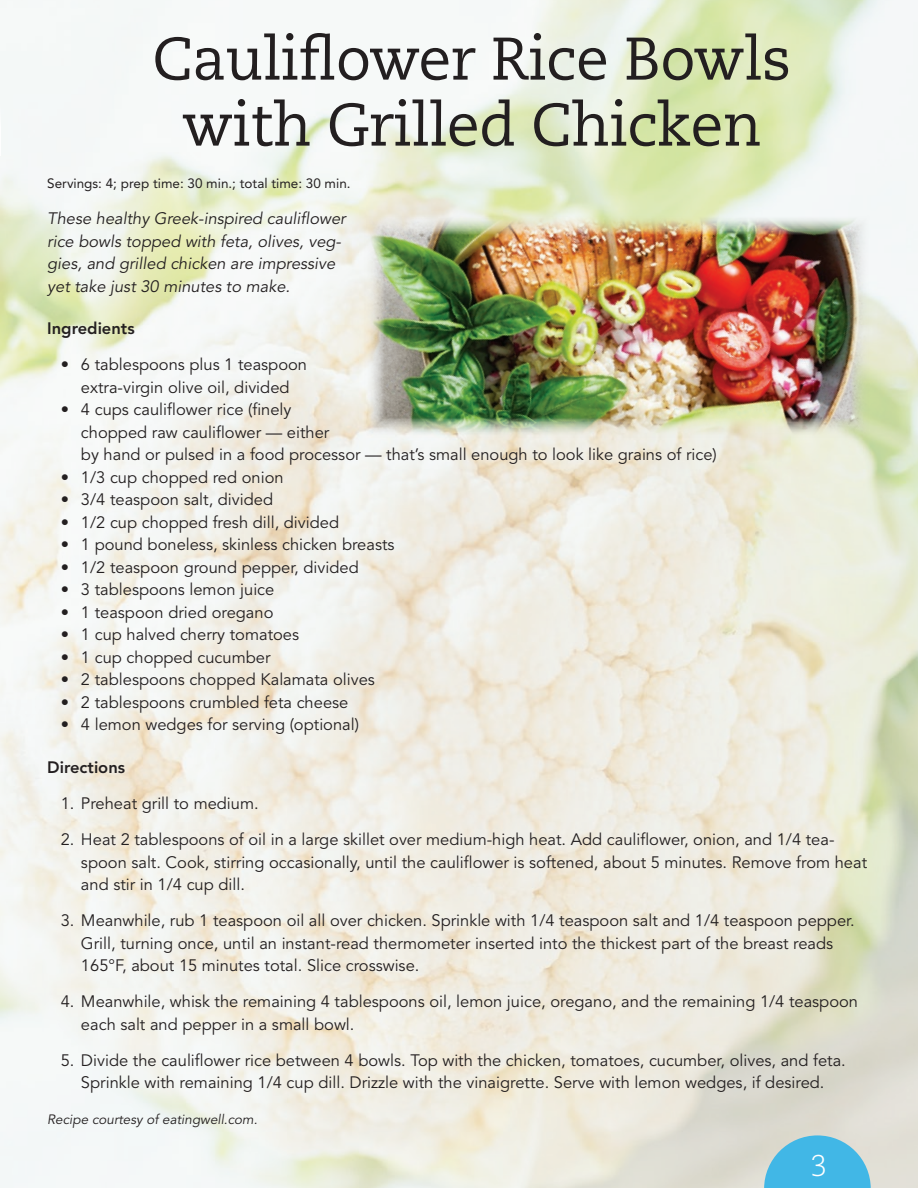
<style>
.page{position:relative;width:918px;height:1188px;background:#fff}
.page>*{position:absolute;margin:0;border:0;box-sizing:border-box;transform-origin:0 0}
.t1{font:60px/66px "Caecilia LT Std";letter-spacing:-.01em;color:#231f20;text-align:center}
.t2{font:300 30px "Caecilia LT Std";color:#fff}
.t3{font:16.5px/22.5px "Avenir LT Std";color:#231f20}
.t4{font:italic 16.5px/22.5px "Avenir LT Std";color:#231f20}
.t5{font:800 16.5px "Avenir LT Std";color:#231f20}
.t6{font:13.5px "Avenir LT Std";color:#231f20}
.t7{font:italic 13.5px "Avenir LT Std";color:#231f20}
</style>
<div class="page">
<img style="left:0;top:721px;width:1px;height:467px">
<svg style="left:764px;top:1135px;width:107px;height:53px;background:#64bfe1"></svg>
<img style="left:365px;top:215px;width:506px;height:222px">
<h1 class="t1" style="left:152px;top:27px;width:640px">Cauliflower Rice Bowls with Grilled Chicken</h1>
<p class="t6" style="left:47px;top:176px;width:305px">Servings: 4; prep time: 30 min.; total time: 30 min.</p>
<p class="t4" style="left:47px;top:208px;width:300px">These healthy Greek-inspired cauliflower rice bowls topped with feta, olives, veg&shy;gies, and grilled chicken are impressive yet take just 30 minutes to make.</p>
<p class="t5" style="left:47px;top:319px;width:89px">Ingredients</p>
<p class="t3" style="left:61px;top:354px;width:248px;text-align:center">• 6 tablespoons plus 1 teaspoon extra-virgin olive oil, divided</p>
<p class="t3" style="left:81px;top:399px;width:637px;text-indent:-20px">• 4 cups cauliflower rice (finely<br>chopped raw cauliflower — either<br>by hand or pulsed in a food processor — that’s small enough to look like grains of rice)</p>
<p class="t3" style="left:61px;top:466px;width:224px">• 1/3 cup chopped red onion</p>
<p class="t3" style="left:61px;top:489px;width:214px">• 3/4 teaspoon salt, divided</p>
<p class="t3" style="left:61px;top:511px;width:280px">• 1/2 cup chopped fresh dill, divided</p>
<p class="t3" style="left:61px;top:534px;width:335px">• 1 pound boneless, skinless chicken breasts</p>
<p class="t3" style="left:61px;top:556px;width:300px">• 1/2 teaspoon ground pepper, divided</p>
<p class="t3" style="left:61px;top:579px;width:215px">• 3 tablespoons lemon juice</p>
<p class="t3" style="left:61px;top:601px;width:214px">• 1 teaspoon dried oregano</p>
<p class="t3" style="left:61px;top:624px;width:240px">• 1 cup halved cherry tomatoes</p>
<p class="t3" style="left:61px;top:646px;width:211px">• 1 cup chopped cucumber</p>
<p class="t3" style="left:61px;top:669px;width:316px">• 2 tablespoons chopped Kalamata olives</p>
<p class="t3" style="left:61px;top:691px;width:289px">• 2 tablespoons crumbled feta cheese</p>
<p class="t3" style="left:61px;top:714px;width:300px">• 4 lemon wedges for serving (optional)</p>
<p class="t5" style="left:47px;top:758px;width:79px">Directions</p>
<p class="t3" style="left:61px;top:793px;width:200px">1. Preheat grill to medium.</p>
<p class="t3" style="left:81px;top:829px;width:788px;text-indent:-20px">2. Heat 2 tablespoons of oil in a large skillet over medium-high heat. Add cauliflower, onion, and 1/4 tea&shy;spoon salt. Cook, stirring occasionally, until the cauliflower is softened, about 5 minutes. Remove from heat and stir in 1/4 cup dill.</p>
<p class="t3" style="left:81px;top:910px;width:775px;text-indent:-20px">3. Meanwhile, rub 1 teaspoon oil all over chicken. Sprinkle with 1/4 teaspoon salt and 1/4 teaspoon pepper.<br>Grill, turning once, until an instant-read thermometer inserted into the thickest part of the breast reads<br>165°F, about 15 minutes total. Slice crosswise.</p>
<p class="t3" style="left:81px;top:991px;width:779px;text-indent:-20px">4. Meanwhile, whisk the remaining 4 tablespoons oil, lemon juice, oregano, and the remaining 1/4 teaspoon each salt and pepper in a small bowl.</p>
<p class="t3" style="left:61px;top:1049px;width:787px;text-align:center">5. Divide the cauliflower rice between 4 bowls. Top with the chicken, tomatoes, cucumber, olives, and feta.<br>Sprinkle with remaining 1/4 cup dill. Drizzle with the vinaigrette. Serve with lemon wedges, if desired.</p>
<p class="t7" style="left:47px;top:1112px;width:212px">Recipe courtesy of eatingwell.com.</p>
<h2 class="t2" style="left:811px;top:1149px;width:18px">3</h2>
</div>
